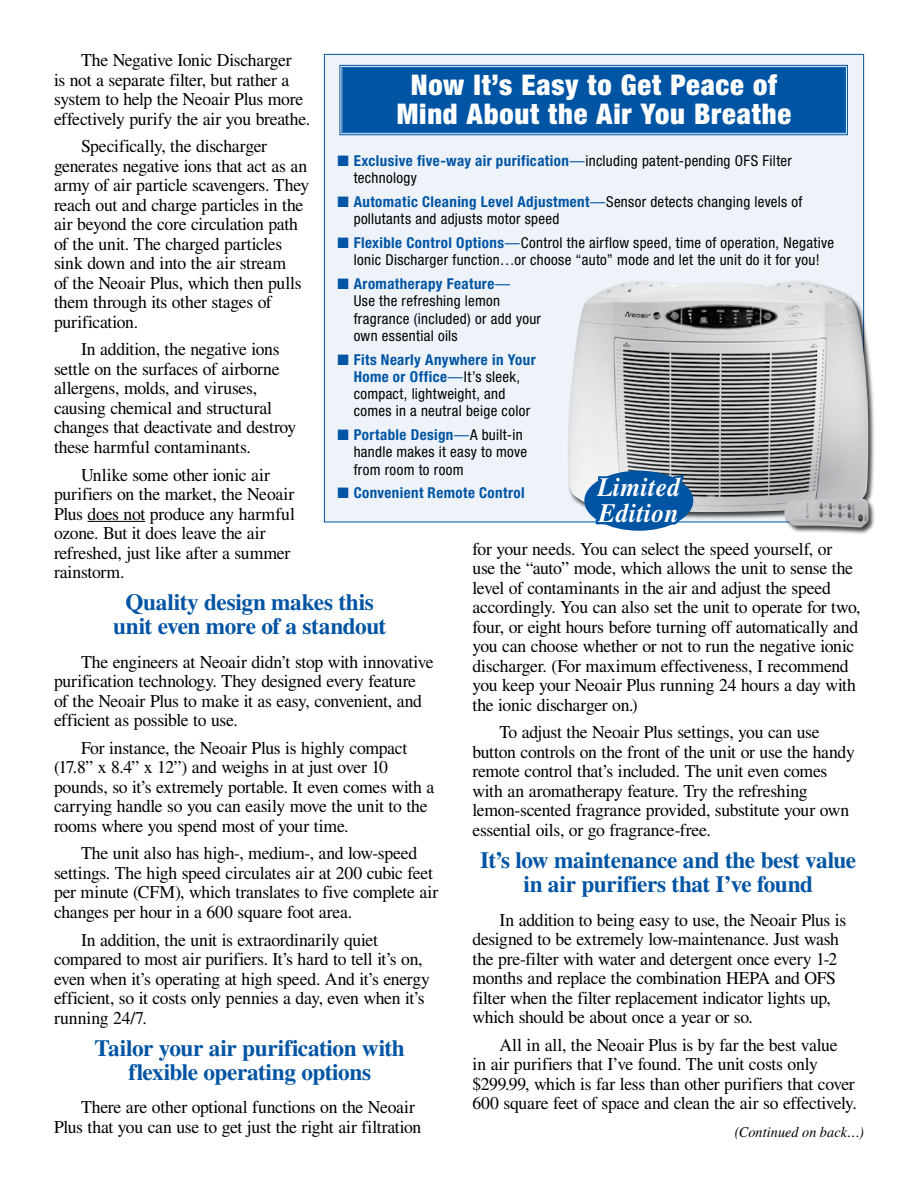
<style>
.page{position:relative;width:918px;height:1188px;background:#fff}
.page>*{position:absolute;margin:0;border:0;box-sizing:border-box;transform-origin:0 0}
.t1{font:900 condensed 28.5px/29.1px "Helvetica Neue LT Std";letter-spacing:.03em;color:#fff;text-align:center}
.t2{font:italic 700 26.55px/25.8px "Times LT Std";letter-spacing:.02em;color:#fff;scale:.95 1}
.t3{font:700 23.25px/24px "Times LT Std";letter-spacing:-.015em;color:#0054a4;text-align:center}
.t4{font:18px/19.5px "Times LT Std";letter-spacing:-.015em;color:#000}
.t5{font:condensed 15px/17.2px "Helvetica Neue LT Std";letter-spacing:.02em;color:#000}
.t6{font:700 condensed 15px "Helvetica Neue LT Std";letter-spacing:.03em;color:#0054a4}
.t7{font:italic 15px "Times LT Std";letter-spacing:.005em;color:#000;scale:.95 1}
.s1{color:#0054a4}
.s2{font-weight:700;color:#0054a4}
</style>
<div class="page">
<hr style="left:88px;top:521px;width:57px;height:1px;background:#000">
<div style="left:324px;top:54px;width:540px;height:468px;background:#edf3f9"></div>
<svg style="left:339px;top:64px;width:509px;height:72px;background:#0d5da8"></svg>
<div style="left:341px;top:67px;width:505px;height:66px;border:1px solid #0054a4"></div>
<div style="left:567px;top:279px;width:310px;height:256px;background:#000;opacity:.75"></div>
<img style="left:568px;top:279px;width:301px;height:248px">
<div style="left:584px;top:471px;width:109px;height:60px;background:#0054a4;border-radius:50%"></div>
<svg style="left:592px;top:472px;width:95px;height:58px"></svg>
<p class="t4" style="left:54px;top:50px;width:258px;text-indent:27px">The Negative Ionic Discharger<br>is not a separate filter, but rather a system to help the Neoair Plus more effectively purify the air you breathe.</p>
<p class="t4" style="left:54px;top:137px;width:257px;text-indent:27px">Specifically, the discharger generates negative ions that act as an army of air particle scavengers. They reach out and charge particles in the air beyond the core circulation path of the unit. The charged particles sink down and into the air stream<br>of the Neoair Plus, which then pulls them through its other stages of purification.</p>
<p class="t4" style="left:54px;top:340px;width:244px;text-indent:27px">In addition, the negative ions settle on the surfaces of airborne allergens, molds, and viruses, causing chemical and structural changes that deactivate and destroy these harmful contaminants.</p>
<p class="t4" style="left:54px;top:465px;width:242px;text-indent:27px">Unlike some other ionic air purifiers on the market, the Neoair<br>Plus does not produce any harmful ozone. But it does leave the air refreshed, just like after a summer rainstorm.</p>
<p class="t3" style="left:113px;top:590px;width:275px">Quality design makes this unit even more of a standout</p>
<p class="t4" style="left:54px;top:652px;width:381px;text-indent:27px">The engineers at Neoair didn’t stop with innovative purification technology. They designed every feature of the Neoair Plus to make it as easy, convenient, and efficient as possible to use.</p>
<p class="t4" style="left:54px;top:738px;width:382px;text-indent:27px">For instance, the Neoair Plus is highly compact (17.8” x 8.4” x 12”) and weighs in at just over 10 pounds, so it’s extremely portable. It even comes with a carrying handle so you can easily move the unit to the rooms where you spend most of your time.</p>
<p class="t4" style="left:54px;top:844px;width:386px;text-indent:27px">The unit also has high-, medium-, and low-speed settings. The high speed circulates air at 200 cubic feet per minute (CFM), which translates to five complete air changes per hour in a 600 square foot area.</p>
<p class="t4" style="left:54px;top:930px;width:377px;text-indent:27px">In addition, the unit is extraordinarily quiet compared to most air purifiers. It’s hard to tell it’s on, even when it’s operating at high speed. And it’s energy efficient, so it costs only pennies a day, even when it’s running 24/7.</p>
<p class="t3" style="left:95px;top:1035px;width:312px">Tailor your air purification with flexible operating options</p>
<p class="t4" style="left:54px;top:1097px;width:369px;text-indent:27px">There are other optional functions on the Neoair<br>Plus that you can use to get just the right air filtration</p>
<h1 class="t1" style="left:397px;top:69px;width:396px">Now It’s Easy to Get Peace of<br>Mind About the Air You Breathe</h1>
<p class="t5" style="left:354px;top:152px;width:440px;text-indent:-16px"><span class="s1">■</span> <span class="s2">Exclusive five-way air purification</span><span class="s1">—</span>including patent-pending OFS Filter technology</p>
<p class="t5" style="left:354px;top:193px;width:450px;text-indent:-16px"><span class="s1">■</span> <span class="s2">Automatic Cleaning Level Adjustment</span><span class="s1">—</span>Sensor detects changing levels of pollutants and adjusts motor speed</p>
<p class="t5" style="left:338px;top:234px;width:498px;text-align:center"><span class="s1">■</span> <span class="s2">Flexible Control Options</span><span class="s1">—</span>Control the airflow speed, time of operation, Negative<br>Ionic Discharger function…or choose “auto” mode and let the unit do it for you!</p>
<p class="t5" style="left:354px;top:275px;width:189px;text-indent:-16px"><span class="s1">■</span> <span class="s2">Aromatherapy Feature</span><span class="s1">—<br></span>Use the refreshing lemon fragrance (included) or add your own essential oils</p>
<p class="t5" style="left:354px;top:351px;width:184px;text-indent:-16px"><span class="s1">■</span> <span class="s2">Fits Nearly Anywhere in Your<br>Home or Office</span><span class="s1">—</span>It’s sleek, compact, lightweight, and comes in a neutral beige color</p>
<p class="t5" style="left:354px;top:426px;width:175px;text-indent:-16px"><span class="s1">■</span> <span class="s2">Portable Design</span><span class="s1">—</span>A built-in handle makes it easy to move from room to room</p>
<p class="t6" style="left:338px;top:484px;width:189px">■ Convenient Remote Control</p>
<h2 class="t2" style="left:597px;top:474px;width:89px">Limited<br>Edition</h2>
<p class="t4" style="left:472px;top:539px;width:390px">for your needs. You can select the speed yourself, or<br>use the “auto” mode, which allows the unit to sense the level of contaminants in the air and adjust the speed accordingly. You can also set the unit to operate for two, four, or eight hours before turning off automatically and you can choose whether or not to run the negative ionic discharger. (For maximum effectiveness, I recommend you keep your Neoair Plus running 24 hours a day with the ionic discharger on.)</p>
<p class="t4" style="left:472px;top:723px;width:384px;text-indent:27px">To adjust the Neoair Plus settings, you can use button controls on the front of the unit or use the handy remote control that’s included. The unit even comes with an aromatherapy feature. Try the refreshing lemon-scented fragrance provided, substitute your own essential oils, or go fragrance-free.</p>
<p class="t3" style="left:480px;top:848px;width:377px">It’s low maintenance and the best value in air purifiers that I’ve found</p>
<p class="t4" style="left:472px;top:910px;width:375px;text-indent:27px">In addition to being easy to use, the Neoair Plus is designed to be extremely low-maintenance. Just wash the pre-filter with water and detergent once every 1-2 months and replace the combination HEPA and OFS filter when the filter replacement indicator lights up, which should be about once a year or so.</p>
<p class="t4" style="left:472px;top:1035px;width:386px;text-indent:27px">All in all, the Neoair Plus is by far the best value<br>in air purifiers that I’ve found. The unit costs only $299.99, which is far less than other purifiers that cover 600 square feet of space and clean the air so effectively.</p>
<p class="t7" style="left:735px;top:1124px;width:138px">(Continued on back…)</p>
</div>
